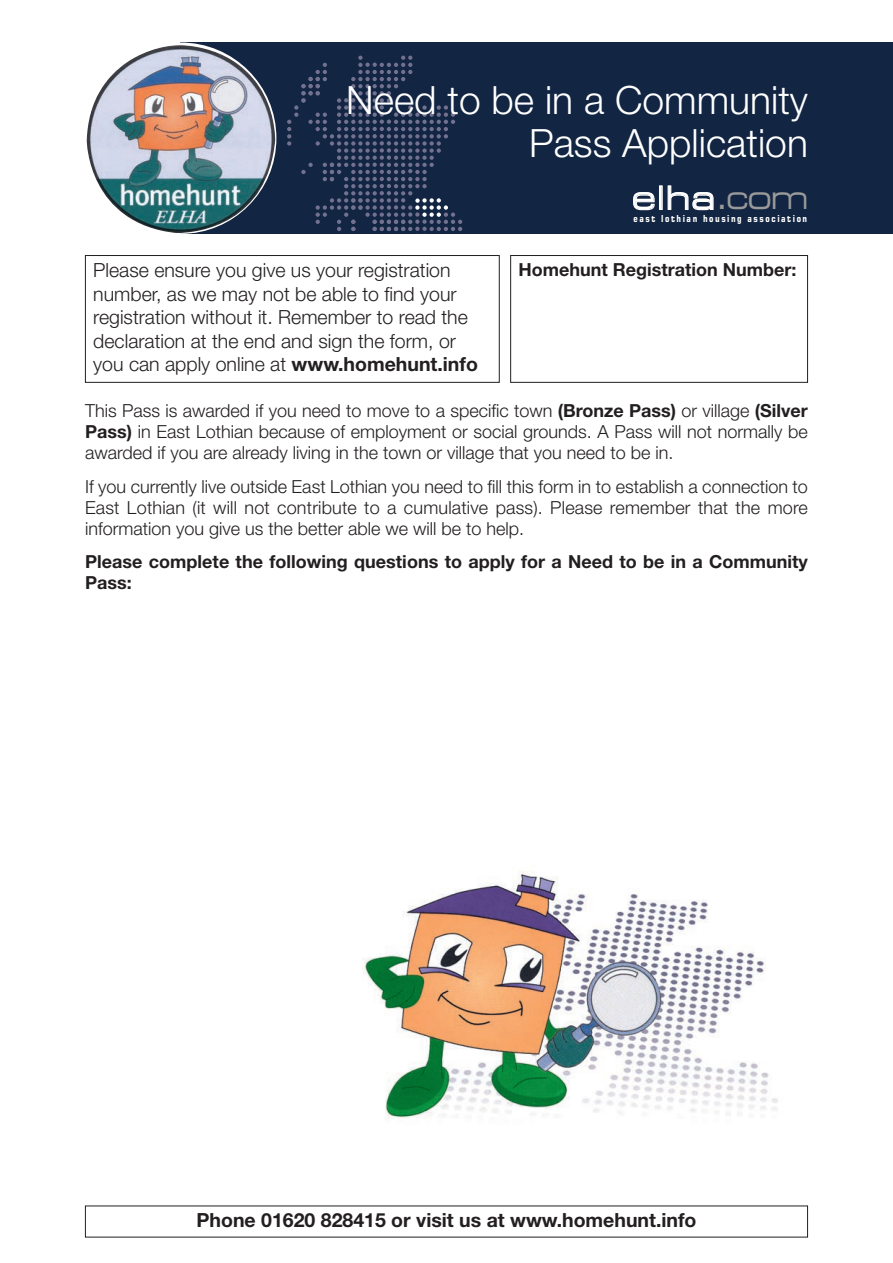
<style>
.page{position:relative;width:893px;height:1263px;background:#fff}
.page>*{position:absolute;margin:0;border:0;box-sizing:border-box;transform-origin:0 0}
.t1{font:300 39px/43.5px "Helvetica Neue LT Std";color:#fff;text-align:right}
.t2{font:expanded 32.1px "Square 721 BT";letter-spacing:.015em;color:#fff}
.t3{font:300 19.5px/23.4px "Helvetica Neue LT Std";color:#231f20}
.t4{font:700 19.5px "Helvetica Neue LT Std";color:#231f20}
.t5{font:300 18px/21px "Helvetica Neue LT Std";color:#231f20;text-align:justify}
.t6{font:700 18px/21px "Helvetica Neue LT Std";color:#231f20}
.t7{font:700 9.6px "Square 721 BT";letter-spacing:.205em;color:#fff;scale:.79 1}
.s1{color:#999}
.s2{font-weight:700}
</style>
<div class="page">
<img style="left:362px;top:868px;width:416px;height:251px">
<div style="left:181px;top:43px;width:712px;height:191px;background:#122543"></div>
<svg style="left:287px;top:56px;width:175px;height:178px"></svg>
<svg style="left:633px;top:192px;width:22px;height:19px"></svg>
<div style="left:659px;top:185px;width:4px;height:25px;border:1px solid #fff"></div>
<svg style="left:667px;top:185px;width:47px;height:26px"></svg>
<img style="left:87px;top:45px;width:188px;height:188px">
<div style="left:85px;top:255px;width:415px;height:128px;border:1px solid #231f20"></div>
<div style="left:510px;top:255px;width:298px;height:128px;border:1px solid #231f20"></div>
<h1 class="t1" style="left:346px;top:82px;width:463px">Need to be in a Community<br>Pass Application</h1>
<h2 class="t2" style="left:632px;top:186px;width:179px">elha<span class="s1">.com</span></h2>
<p class="t7" style="left:634px;top:215px;width:221px">east lothian housing association</p>
<p class="t3" style="left:93px;top:260px;width:386px">Please ensure you give us your registration number, as we may not be able to find your registration without it. Remember to read the declaration at the end and sign the form, or you can apply online at <span class="s2">www.homehunt.info</span></p>
<p class="t6" style="left:518px;top:261px;width:279px">Homehunt Registration Number:</p>
<p class="t5" style="left:85px;top:402px;width:724px">This Pass is awarded if you need to move to a specific town <span class="s2">(Bronze Pass)</span> or village <span class="s2">(Silver Pass)</span> in East Lothian because of employment or social grounds. A Pass will not normally be awarded if you are already living in the town or village that you need to be in.</p>
<p class="t5" style="left:85px;top:477px;width:724px">If you currently live outside East Lothian you need to fill this form in to establish a connection to East Lothian (it will not contribute to a cumulative pass). Please remember that the more information you give us the better able we will be to help.</p>
<p class="t6" style="left:85px;top:553px;width:724px">Please complete the following questions to apply for a Need to be in a Community<br>Pass:</p>
<p class="t4" style="left:197px;top:1213px;width:501px">Phone 01620 828415 or visit us at www.homehunt.info</p>
</div>
